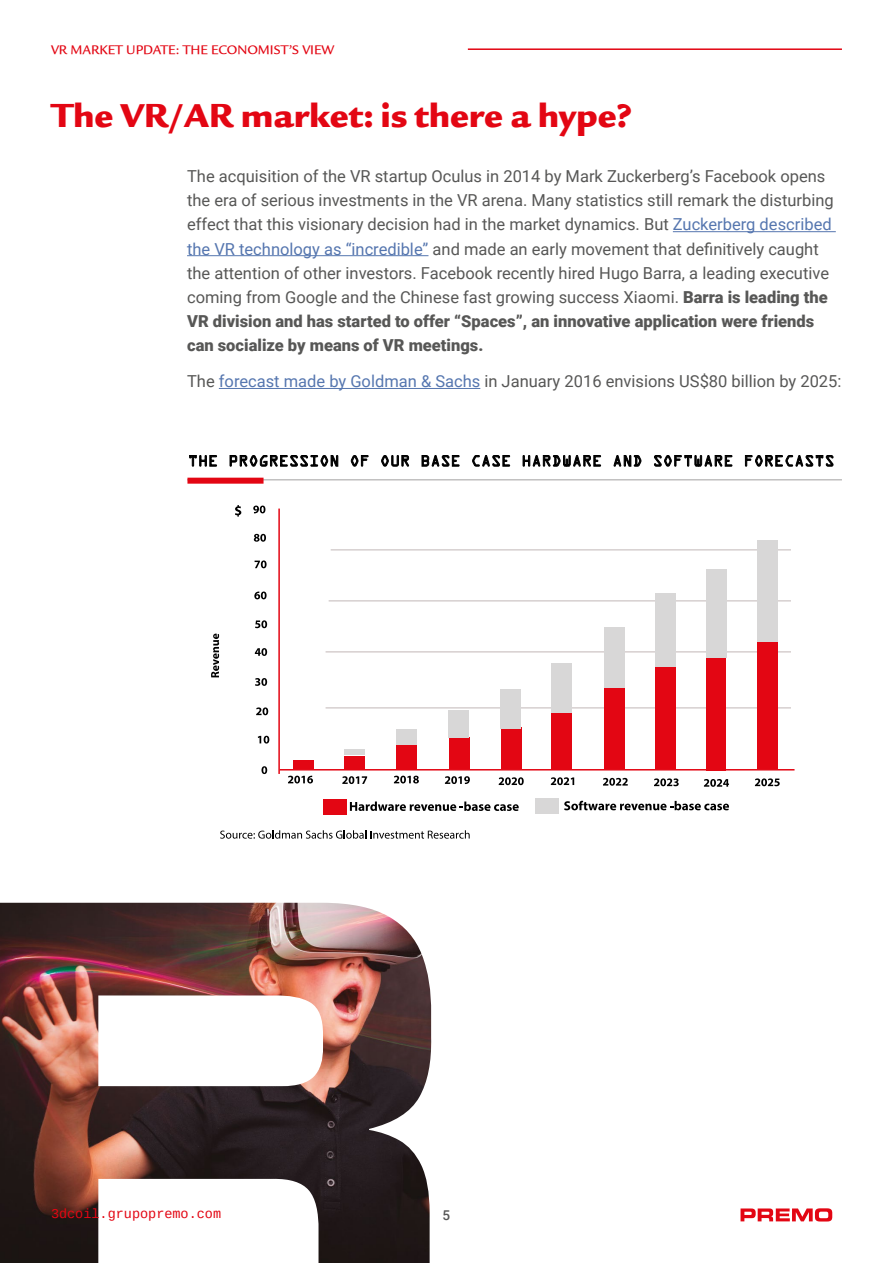
<style>
.page{position:relative;width:893px;height:1263px;background:#fff}
.page>*{position:absolute;margin:0;border:0;box-sizing:border-box;transform-origin:0 0}
.t1{font:36px "Legacy San ITC Ultr";color:#e30613}
.t2{font:16.5px/24px "Roboto";color:#575756}
.t3{font:13.5px "Legacy Sans Md ITCTT Medium";color:#e30613}
.t4{font:13.5px "Cousine";color:#e30613}
.t5{font:500 13.5px "Roboto";color:#575756}
.s1{color:#5576af}
.s2{font-weight:900}
</style>
<div class="page">
<hr style="left:468px;top:48px;width:374px;height:2px;background:#e30613">
<svg style="left:740px;top:1208px;width:92px;height:13px"></svg>
<img style="left:0;top:903px;width:432px;height:360px">
<hr style="left:673px;top:231px;width:163px;height:1px;background:#5576af">
<hr style="left:187px;top:255px;width:241px;height:1px;background:#5576af">
<hr style="left:219px;top:388px;width:261px;height:1px;background:#5576af">
<svg style="left:189px;top:455px;width:28px;height:12px"></svg>
<svg style="left:230px;top:455px;width:108px;height:12px"></svg>
<svg style="left:351px;top:455px;width:18px;height:12px"></svg>
<svg style="left:381px;top:455px;width:28px;height:12px"></svg>
<svg style="left:422px;top:455px;width:38px;height:12px"></svg>
<svg style="left:472px;top:455px;width:38px;height:12px"></svg>
<svg style="left:523px;top:455px;width:78px;height:12px"></svg>
<svg style="left:614px;top:455px;width:27px;height:12px"></svg>
<svg style="left:654px;top:455px;width:78px;height:12px"></svg>
<svg style="left:745px;top:455px;width:88px;height:12px"></svg>
<hr style="left:187px;top:479px;width:655px;height:1px;background:#c1c0c0">
<div style="left:187px;top:478px;width:77px;height:6px;background:#e30613"></div>
<hr style="left:329px;top:600px;width:462px;height:2px;background:#d6cfcf">
<hr style="left:331px;top:549px;width:460px;height:2px;background:#d6cfcf">
<hr style="left:326px;top:651px;width:465px;height:2px;background:#d6cfcf">
<hr style="left:326px;top:707px;width:465px;height:2px;background:#d6cfcf">
<hr style="left:321px;top:758px;width:470px;height:1px;background:#d6cfcf">
<hr style="left:320px;top:809px;width:471px;height:1px;background:#d6cfcf">
<hr style="left:325px;top:863px;width:466px;height:1px;background:#d6cfcf">
<hr style="left:321px;top:916px;width:470px;height:1px;background:#d6cfcf">
<hr style="left:319px;top:968px;width:472px;height:1px;background:#d6cfcf">
<hr style="left:278px;top:508px;width:2px;height:266px;background:#e30613">
<hr style="left:280px;top:769px;width:514px;height:1px;background:#e30613">
<div style="left:706px;top:655px;width:20px;height:116px;background:#e30613"></div>
<div style="left:655px;top:667px;width:20px;height:102px;background:#e30613"></div>
<div style="left:604px;top:688px;width:20px;height:81px;background:#e30613"></div>
<div style="left:552px;top:713px;width:20px;height:56px;background:#e30613"></div>
<div style="left:501px;top:728px;width:20px;height:41px;background:#e30613"></div>
<div style="left:449px;top:738px;width:20px;height:31px;background:#e30613"></div>
<div style="left:344px;top:756px;width:21px;height:13px;background:#e30613"></div>
<div style="left:323px;top:799px;width:23px;height:15px;background:#e30613"></div>
<div style="left:293px;top:761px;width:20px;height:8px;background:#e30613"></div>
<div style="left:396px;top:745px;width:21px;height:24px;background:#e30613"></div>
<div style="left:706px;top:569px;width:20px;height:88px;background:#d8d7d7"></div>
<div style="left:655px;top:594px;width:20px;height:73px;background:#d8d7d7"></div>
<div style="left:604px;top:627px;width:20px;height:61px;background:#d8d7d7"></div>
<div style="left:551px;top:663px;width:21px;height:50px;background:#d8d7d7"></div>
<div style="left:501px;top:689px;width:20px;height:39px;background:#d8d7d7"></div>
<div style="left:448px;top:710px;width:21px;height:28px;background:#d8d7d7"></div>
<div style="left:396px;top:729px;width:20px;height:16px;background:#d8d7d7"></div>
<div style="left:344px;top:749px;width:21px;height:6px;background:#d8d7d7"></div>
<div style="left:757px;top:641px;width:21px;height:128px;background:#e30613"></div>
<div style="left:757px;top:540px;width:20px;height:101px;background:#d8d7d7"></div>
<svg style="left:261px;top:766px;width:6px;height:8px"></svg>
<svg style="left:258px;top:736px;width:11px;height:7px"></svg>
<svg style="left:288px;top:776px;width:25px;height:7px"></svg>
<svg style="left:342px;top:776px;width:25px;height:8px"></svg>
<svg style="left:350px;top:801px;width:169px;height:10px"></svg>
<svg style="left:220px;top:830px;width:250px;height:9px"></svg>
<div style="left:536px;top:798px;width:23px;height:16px;background:#d8d7d7"></div>
<svg style="left:564px;top:801px;width:165px;height:9px"></svg>
<svg style="left:211px;top:634px;width:8px;height:43px"></svg>
<svg style="left:394px;top:776px;width:25px;height:7px"></svg>
<svg style="left:445px;top:776px;width:25px;height:8px"></svg>
<svg style="left:499px;top:777px;width:25px;height:8px"></svg>
<svg style="left:551px;top:777px;width:23px;height:8px"></svg>
<svg style="left:603px;top:778px;width:25px;height:8px"></svg>
<svg style="left:654px;top:778px;width:25px;height:8px"></svg>
<svg style="left:704px;top:779px;width:25px;height:8px"></svg>
<svg style="left:755px;top:778px;width:25px;height:8px"></svg>
<svg style="left:256px;top:707px;width:12px;height:8px"></svg>
<svg style="left:255px;top:678px;width:12px;height:8px"></svg>
<svg style="left:255px;top:648px;width:12px;height:8px"></svg>
<svg style="left:255px;top:620px;width:12px;height:8px"></svg>
<svg style="left:254px;top:591px;width:13px;height:8px"></svg>
<svg style="left:255px;top:560px;width:12px;height:8px"></svg>
<svg style="left:254px;top:534px;width:12px;height:8px"></svg>
<svg style="left:253px;top:506px;width:12px;height:7px"></svg>
<svg style="left:235px;top:505px;width:6px;height:12px"></svg>
<p class="t3" style="left:51px;top:43px;width:285px">VR MARKET UPDATE: THE ECONOMIST’S VIEW</p>
<h1 class="t1" style="left:51px;top:94px;width:582px">The VR/AR market: is there a hype?</h1>
<p class="t2" style="left:187px;top:164px;width:648px">The acquisition of the VR startup Oculus in 2014 by Mark Zuckerberg’s Facebook opens the era of serious investments in the VR arena. Many statistics still remark the disturbing effect that this visionary decision had in the market dynamics. But <span class="s1">Zuckerberg described the VR technology as “incredible”</span> and made an early movement that definitively caught the attention of other investors. Facebook recently hired Hugo Barra, a leading executive coming from Google and the Chinese fast growing success Xiaomi. <span class="s2">Barra is leading the VR division and has started to offer “Spaces”, an innovative application were friends can socialize by means of VR meetings.</span></p>
<p class="t2" style="left:187px;top:369px;width:656px">The <span class="s1">forecast made by Goldman &amp; Sachs</span> in January 2016 envisions US$80 billion by 2025:</p>
<p class="t4" style="left:51px;top:1205px;width:172px">3dcoil.grupopremo.com</p>
<p class="t5" style="left:443px;top:1206px;width:9px">5</p>
</div>
